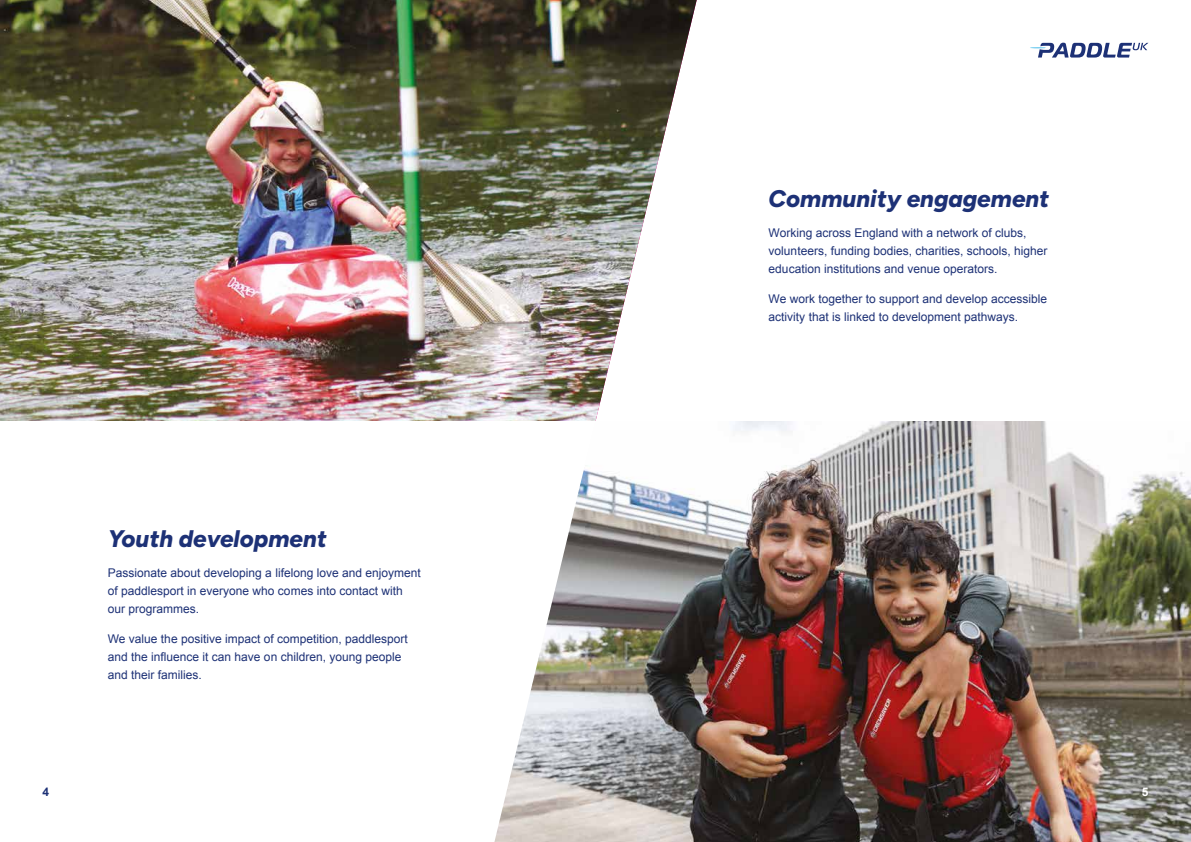
<style>
.page{position:relative;width:1191px;height:842px;background:#fff}
.page>*{position:absolute;margin:0;border:0;box-sizing:border-box;transform-origin:0 0}
.t1{font:italic 800 24px "Figtree";color:#1d3176}
.t2{font:12px/18px "Arial";color:#1d3176}
.t3{font:700 12px "Arial";color:#fff}
.t4{font:700 12px "Arial";color:#1d3176}
</style>
<div class="page">
<svg style="left:1030px;top:43px;width:118px;height:15px"></svg>
<img style="left:595px;top:421px;width:596px;height:421px">
<img style="left:0;top:0;width:696px;height:421px">
<svg style="left:494px;top:469px;width:101px;height:373px"></svg>
<p class="t4" style="left:43px;top:785px;width:8px">4</p>
<h1 class="t1" style="left:108px;top:529px;width:220px">Youth development</h1>
<p class="t2" style="left:108px;top:565px;width:314px">Passionate about developing a lifelong love and enjoyment of paddlesport in everyone who comes into contact with our programmes.</p>
<p class="t2" style="left:108px;top:631px;width:301px">We value the positive impact of competition, paddlesport and the influence it can have on children, young people and their families.</p>
<h1 class="t1" style="left:768px;top:189px;width:282px">Community engagement</h1>
<p class="t2" style="left:768px;top:225px;width:280px">Working across England with a network of clubs, volunteers, funding bodies, charities, schools, higher education institutions and venue operators.</p>
<p class="t2" style="left:768px;top:291px;width:280px">We work together to support and develop accessible activity that is linked to development pathways.</p>
<p class="t3" style="left:1141px;top:785px;width:8px">5</p>
</div>
